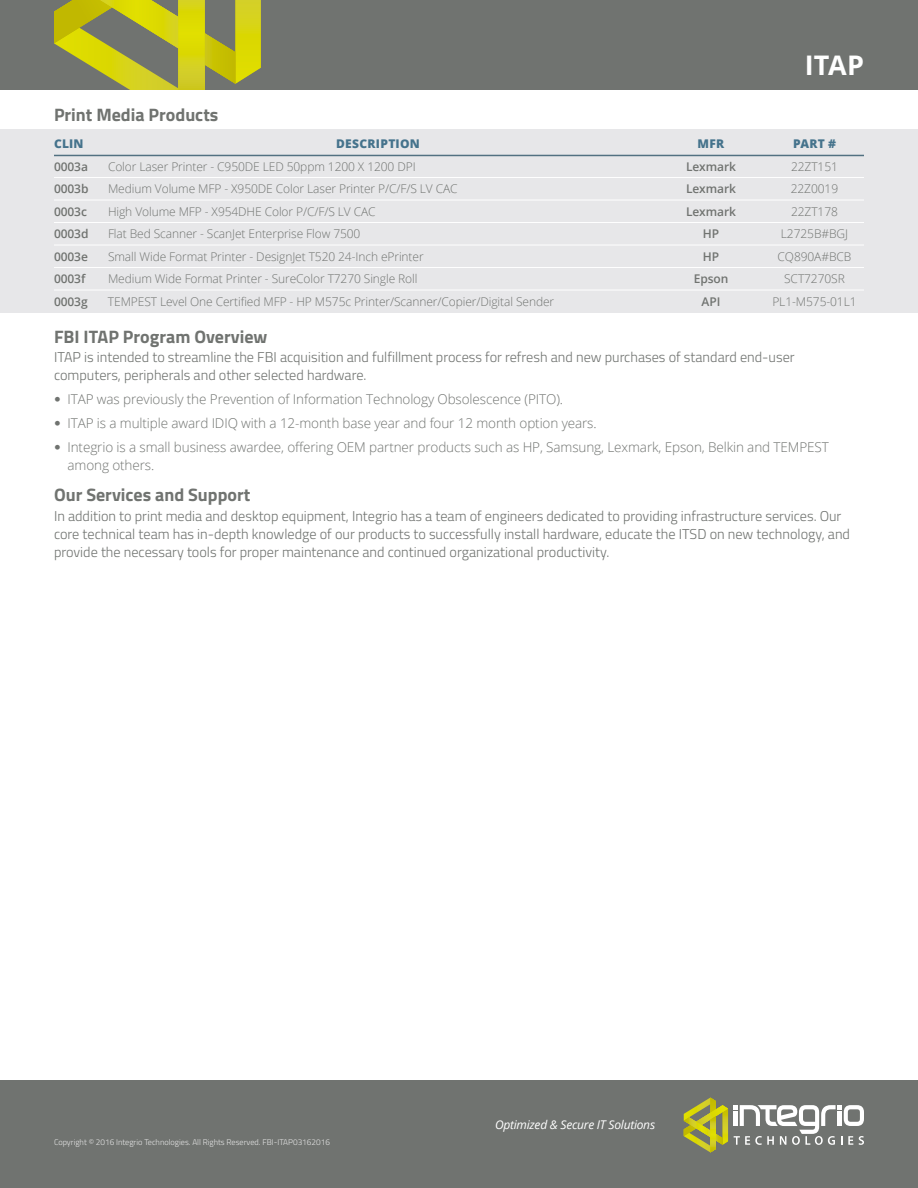
<style>
.page{position:relative;width:918px;height:1188px;background:#fff}
.page>*{position:absolute;margin:0;border:0;box-sizing:border-box;transform-origin:0 0}
.t1{font:700 27px "Open Sans";color:#fff}
.Integrio_Body_Header{font:700 18px "Titillium Web";color:#707370}
.Integrio_Body_Text{font:300 14.25px/18px "Titillium Web";color:#707370}
.t2{font:300 13.5px/18px "Open Sans";letter-spacing:-.01em;color:#707370}
.Integrio-ITAP_Box_Li{font:300 12px "Open Sans";letter-spacing:-.01em;color:#707370}
.Integrio-ITAP_Box_Li-2{font:600 12px "Open Sans";letter-spacing:-.01em;color:#707370}
.t3{font:italic 12px "Open Sans";letter-spacing:-.02em;color:#fff}
.Integrio-ITAP_Box_He{font:800 12px "Open Sans";letter-spacing:.02em;color:#45738c}
.Integrio_Copyright_T{font:300 8.25px "Titillium Web";color:#e4e4e4}
.s1{font-family:"Avenir LT Std";font-weight:400}
</style>
<div class="page">
<div style="left:0;top:1080px;width:918px;height:108px;background:#707370"></div>
<svg style="left:734px;top:1105px;width:130px;height:40px"></svg>
<svg style="left:684px;top:1098px;width:44px;height:54px"></svg>
<div style="left:0;top:129px;width:918px;height:184px;background:#e7e7e9"></div>
<hr style="left:54px;top:177px;width:810px;height:1px;background:#fff">
<hr style="left:54px;top:222px;width:810px;height:1px;background:#fff">
<hr style="left:54px;top:290px;width:810px;height:1px;background:#fff">
<hr style="left:54px;top:155px;width:810px;height:1px;background:#527181">
<hr style="left:54px;top:200px;width:810px;height:1px;background:#fff">
<hr style="left:54px;top:267px;width:810px;height:1px;background:#fff">
<hr style="left:54px;top:245px;width:810px;height:1px;background:#fff">
<div style="left:0;top:0;width:918px;height:90px;background:#707370"></div>
<svg style="left:54px;top:0;width:207px;height:90px"></svg>
<svg style="left:178px;top:0;width:1px;height:90px"></svg>
<svg style="left:179px;top:0;width:26px;height:90px"></svg>
<p class="t1" style="left:805px;top:46px;width:61px">ITAP</p>
<p class="Integrio_Body_Header" style="left:54px;top:101px;width:166px">Print Media Products</p>
<p class="Integrio-ITAP_Box_He" style="left:54px;top:135px;width:31px">CLIN</p>
<p class="Integrio-ITAP_Box_He" style="left:336px;top:135px;width:85px">DESCRIPTION</p>
<p class="Integrio-ITAP_Box_He" style="left:698px;top:135px;width:28px">MFR</p>
<p class="Integrio-ITAP_Box_He" style="left:793px;top:135px;width:44px">PART #</p>
<p class="Integrio-ITAP_Box_Li-2" style="left:54px;top:158px;width:35px">0003a</p>
<p class="Integrio-ITAP_Box_Li" style="left:108px;top:158px;width:309px">Color Laser Printer - C950DE LED 50ppm 1200 X 1200 DPI</p>
<p class="Integrio-ITAP_Box_Li-2" style="left:686px;top:158px;width:51px">Lexmark</p>
<p class="Integrio-ITAP_Box_Li" style="left:791px;top:158px;width:48px">22ZT151</p>
<p class="Integrio-ITAP_Box_Li-2" style="left:54px;top:180px;width:36px">0003b</p>
<p class="Integrio-ITAP_Box_Li" style="left:108px;top:181px;width:351px">Medium Volume MFP - X950DE Color Laser Printer P/C/F/S LV CAC</p>
<p class="Integrio-ITAP_Box_Li-2" style="left:686px;top:180px;width:51px">Lexmark</p>
<p class="Integrio-ITAP_Box_Li" style="left:791px;top:181px;width:49px">22Z0019</p>
<p class="Integrio-ITAP_Box_Li-2" style="left:54px;top:203px;width:34px">0003c</p>
<p class="Integrio-ITAP_Box_Li" style="left:108px;top:203px;width:269px">High Volume MFP - X954DHE Color P/C/F/S LV CAC</p>
<p class="Integrio-ITAP_Box_Li-2" style="left:686px;top:203px;width:51px">Lexmark</p>
<p class="Integrio-ITAP_Box_Li" style="left:791px;top:203px;width:48px">22ZT178</p>
<p class="Integrio-ITAP_Box_Li-2" style="left:54px;top:225px;width:36px">0003d</p>
<p class="Integrio-ITAP_Box_Li" style="left:108px;top:226px;width:254px">Flat Bed Scanner - ScanJet Enterprise Flow 7500</p>
<p class="Integrio-ITAP_Box_Li-2" style="left:703px;top:225px;width:18px">HP</p>
<p class="Integrio-ITAP_Box_Li" style="left:781px;top:226px;width:69px">L2725B#BGJ</p>
<p class="Integrio-ITAP_Box_Li-2" style="left:54px;top:248px;width:35px">0003e</p>
<p class="Integrio-ITAP_Box_Li" style="left:108px;top:248px;width:317px">Small Wide Format Printer - DesignJet T520 24-Inch ePrinter</p>
<p class="Integrio-ITAP_Box_Li-2" style="left:703px;top:248px;width:18px">HP</p>
<p class="Integrio-ITAP_Box_Li" style="left:778px;top:248px;width:75px">CQ890A#BCB</p>
<p class="Integrio-ITAP_Box_Li-2" style="left:54px;top:270px;width:33px">0003f</p>
<p class="Integrio-ITAP_Box_Li" style="left:108px;top:271px;width:311px">Medium Wide Format Printer - SureColor T7270 Single Roll</p>
<p class="Integrio-ITAP_Box_Li-2" style="left:694px;top:270px;width:36px">Epson</p>
<p class="Integrio-ITAP_Box_Li" style="left:784px;top:271px;width:62px">SCT7270SR</p>
<p class="Integrio-ITAP_Box_Li-2" style="left:54px;top:293px;width:35px">0003g</p>
<p class="Integrio-ITAP_Box_Li" style="left:108px;top:293px;width:448px">TEMPEST Level One Certified MFP - HP M575c Printer/Scanner/Copier/Digital Sender</p>
<p class="Integrio-ITAP_Box_Li-2" style="left:702px;top:293px;width:20px">API</p>
<p class="Integrio-ITAP_Box_Li" style="left:772px;top:293px;width:86px">PL1-M575-01L1</p>
<p class="Integrio_Body_Header" style="left:54px;top:323px;width:215px">FBI ITAP Program Overview</p>
<p class="Integrio_Body_Text" style="left:54px;top:348px;width:742px">ITAP is intended to streamline the FBI acquisition and fulfillment process for refresh and new purchases of standard end-user computers, peripherals and other selected hardware.</p>
<p class="t2" style="left:54px;top:390px;width:511px"><span class="s1">•</span> ITAP was previously the Prevention of Information Technology Obsolescence (PITO).</p>
<p class="t2" style="left:54px;top:414px;width:544px"><span class="s1">•</span> ITAP is a multiple award IDIQ with a 12-month base year and four 12 month option years.</p>
<p class="t2" style="left:68px;top:438px;width:763px;text-indent:-14px"><span class="s1">•</span> Integrio is a small business awardee, offering OEM partner products such as HP, Samsung, Lexmark, Epson, Belkin and TEMPEST among others.</p>
<p class="Integrio_Body_Header" style="left:54px;top:481px;width:198px">Our Services and Support</p>
<p class="Integrio_Body_Text" style="left:54px;top:506px;width:798px">In addition to print media and desktop equipment, Integrio has a team of engineers dedicated to providing infrastructure services. Our core technical team has in-depth knowledge of our products to successfully install hardware, educate the ITSD on new technology, and provide the necessary tools for proper maintenance and continued organizational productivity.</p>
<p class="Integrio_Copyright_T" style="left:54px;top:1136px;width:278px">Copyright © 2016 Integrio Technologies. All Rights Reserved. FBI-ITAP03162016</p>
<p class="t3" style="left:495px;top:1116px;width:162px">Optimized &amp; Secure IT Solutions</p>
</div>
